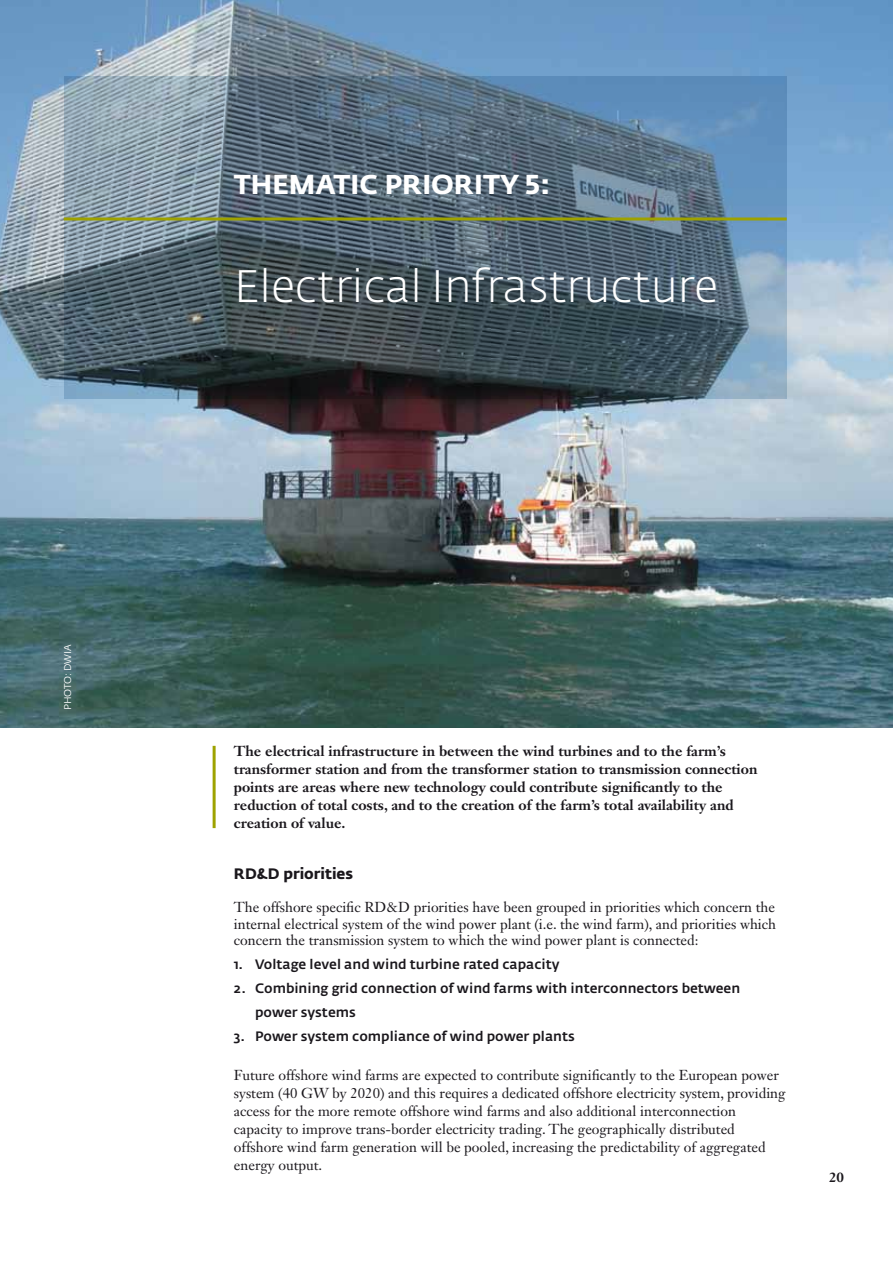
<style>
.page{position:relative;width:893px;height:1263px;background:#fff}
.page>*{position:absolute;margin:0;border:0;box-sizing:border-box;transform-origin:0 0}
.t1{font:300 45px "Fedra Sans Alt";color:#fff}
.t2{font:700 27px "Fedra Sans Alt";color:#fff}
.t3{font:15px "Fedra Sans Alt Bold TF";color:#1a171c}
.t4{font:14.25px/18px "Janson Text LT Std";color:#1a171c;text-align:justify}
.t5{font:700 14.25px/18px "Janson Text LT Std";color:#1a171c}
.t6{font:500 13.5px/24px "Fedra Sans Alt";color:#1a171c}
.t7{font:700 13.5px "Janson Text LT Std";color:#1a171c}
.t8{font:9.75px "Fedra Sans Alt";color:#fff}
.s1{font-family:"Fedra Sans Alt Bold SC";font-weight:400}
</style>
<div class="page">
<img style="left:0;top:0;width:893px;height:727px">
<svg style="left:64px;top:77px;width:723px;height:322px"></svg>
<hr style="left:64px;top:217px;width:723px;height:3px;background:#9ea200">
<hr style="left:213px;top:746px;width:3px;height:82px;background:#9ea200">
<p class="t8" style="left:63px;top:710px;width:67px;rotate:-90deg">phOTO: Dwia</p>
<h2 class="t2" style="left:234px;top:168px;width:318px">TH EMATIC PRIORITY <span class="s1">5:</span></h2>
<h1 class="t1" style="left:234px;top:262px;width:485px">E lectrical I nfrastructure</h1>
<p class="t5" style="left:234px;top:742px;width:525px">The electrical infrastructure in between the wind turbines and to the farm’s transformer station and from the transformer station to transmission connection points are areas where new technology could contribute significantly to the reduction of total costs, and to the creation of the farm’s total availability and creation of value.</p>
<p class="t3" style="left:234px;top:865px;width:121px">RD&amp;D priorities</p>
<p class="t4" style="left:234px;top:899px;width:544px;line-height:16.5px">The offshore specific RD&amp;D priorities have been grouped in priorities which concern the internal electrical system of the wind power plant (i.e. the wind farm), and priorities which concern the transmission system to which the wind power plant is connected:</p>
<p class="t6" style="left:234px;top:953px;width:327px">1. Voltage level and wind turbine rated capacity</p>
<p class="t6" style="left:255px;top:977px;width:487px;text-indent:-21px">2. Combining grid connection of wind farms with interconnectors between power systems</p>
<p class="t6" style="left:234px;top:1025px;width:342px">3. Power system compliance of wind power plants</p>
<p class="t4" style="left:234px;top:1066px;width:553px;text-align:left">Future offshore wind farms are expected to contribute significantly to the European power system (40 GW by 2020) and this requires a dedicated offshore electricity system, providing access for the more remote offshore wind farms and also additional interconnection capacity to improve trans-border electricity trading. The geographically distributed offshore wind farm generation will be pooled, increasing the predictability of aggregated energy output.</p>
<p class="t7" style="left:829px;top:1168px;width:17px">20</p>
</div>
